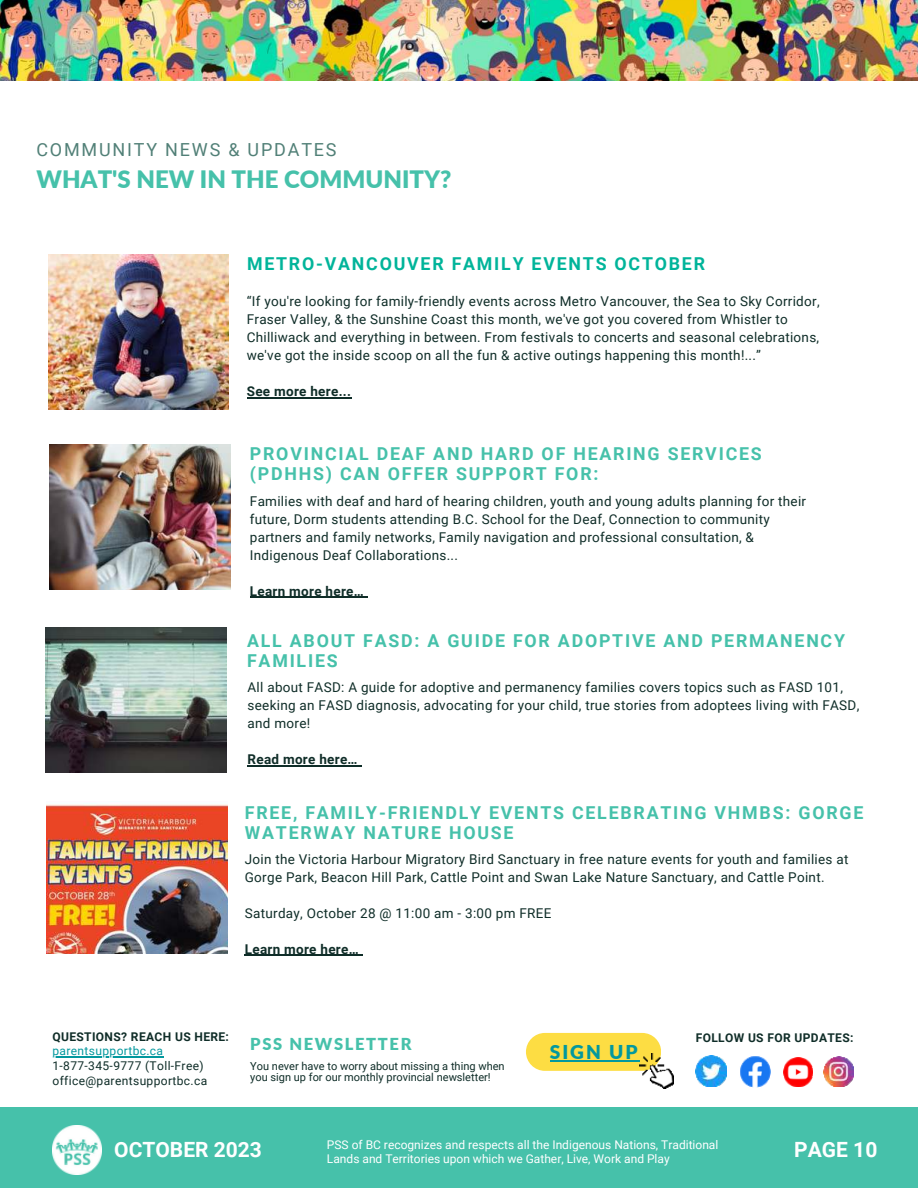
<style>
.page{position:relative;width:918px;height:1188px;background:#fff}
.page>*{position:absolute;margin:0;border:0;box-sizing:border-box;transform-origin:0 0}
.t1{font:900 24px "Lato";color:#46c1aa}
.t2{font:700 21px "Roboto";color:#fff}
.t3{font:900 19.2px "Lato";letter-spacing:.1em;color:#03989e}
.t4{font:18px "Roboto";letter-spacing:.1em;color:#518077}
.t5{font:700 17.85px/20.2px "Roboto";letter-spacing:.1em;color:#46c1aa}
.t6{font:700 17.85px "Roboto";letter-spacing:.1em;color:#00b49a}
.t7{font:900 16.5px "Lato";letter-spacing:.1em;color:#46c1aa}
.t8{font:13.5px/18px "Roboto";letter-spacing:.02em;color:#0f2d28}
.t9{font:700 13.5px "Roboto";letter-spacing:.02em;color:#0f2d28}
.t10{font:12px/14px "Roboto";color:#fff}
.t11{font:12px/15px "Roboto";letter-spacing:.03em;color:#0f2d28}
.t12{font:700 12px "Roboto";letter-spacing:.03em;color:#0f2d28}
.t13{font:12px "Roboto";letter-spacing:.03em;color:#03989e}
.t14{font:10.95px/10.9px "Roboto";color:#0f2d28}
</style>
<div class="page">
<img style="left:0;top:0;width:918px;height:80px">
<img style="left:230px;top:446px;width:1px;height:133px">
<img style="left:49px;top:255px;width:180px;height:155px">
<img style="left:45px;top:628px;width:181px;height:145px">
<img style="left:740px;top:1056px;width:31px;height:31px">
<img style="left:696px;top:1056px;width:30px;height:30px">
<img style="left:784px;top:1057px;width:29px;height:30px">
<div style="left:526px;top:1033px;width:135px;height:38px;background:#fddd43;border-radius:19px"></div>
<img style="left:639px;top:1053px;width:35px;height:35px">
<img style="left:823px;top:1056px;width:30px;height:31px">
<div style="left:0;top:1107px;width:918px;height:81px;background:#46c1aa"></div>
<img style="left:47px;top:803px;width:181px;height:150px">
<img style="left:49px;top:444px;width:181px;height:145px">
<hr style="left:52px;top:1056px;width:112px;height:1px;background:#03989e">
<hr style="left:550px;top:1060px;width:90px;height:1px;background:#03989e">
<hr style="left:248px;top:765px;width:110px;height:1px;background:#0f2d28">
<hr style="left:250px;top:597px;width:114px;height:1px;background:#0f2d28">
<hr style="left:247px;top:397px;width:104px;height:1px;background:#0f2d28">
<hr style="left:245px;top:955px;width:114px;height:1px;background:#0f2d28">
<h3 class="t4" style="left:36px;top:137px;width:302px">COMMUNITY NEWS &amp; UPDATES</h3>
<h1 class="t1" style="left:36px;top:161px;width:417px">WHAT'S NEW IN THE COMMUNITY?</h1>
<h3 class="t6" style="left:247px;top:252px;width:460px">METRO-VANCOUVER FAMILY EVENTS OCTOBER</h3>
<p class="t8" style="left:247px;top:292px;width:574px">“If you're looking for family-friendly events across Metro Vancouver, the Sea to Sky Corridor, Fraser Valley, &amp; the Sunshine Coast this month, we've got you covered from Whistler to Chilliwack and everything in between. From festivals to concerts and seasonal celebrations, we've got the inside scoop on all the fun &amp; active outings happening this month!...”</p>
<p class="t9" style="left:247px;top:382px;width:106px">See more here...</p>
<h3 class="t5" style="left:250px;top:443px;width:513px">PROVINCIAL DEAF AND HARD OF HEARING SERVICES (PDHHS) CAN OFFER SUPPORT FOR:</h3>
<p class="t8" style="left:250px;top:491px;width:558px">Families with deaf and hard of hearing children, youth and young adults planning for their future, Dorm students attending B.C. School for the Deaf, Connection to community partners and family networks, Family navigation and professional consultation, &amp; Indigenous Deaf Collaborations...</p>
<p class="t9" style="left:250px;top:581px;width:115px">Learn more here…</p>
<h3 class="t5" style="left:247px;top:630px;width:599px">ALL ABOUT FASD: A GUIDE FOR ADOPTIVE AND PERMANENCY<br>FAMILIES</h3>
<p class="t8" style="left:248px;top:678px;width:613px">All about FASD: A guide for adoptive and permanency families covers topics such as FASD 101, seeking an FASD diagnosis, advocating for your child, true stories from adoptees living with FASD, and more!</p>
<p class="t9" style="left:248px;top:750px;width:112px">Read more here…</p>
<h3 class="t5" style="left:245px;top:802px;width:620px">FREE, FAMILY-FRIENDLY EVENTS CELEBRATING VHMBS: GORGE<br>WATERWAY NATURE HOUSE</h3>
<p class="t8" style="left:245px;top:849px;width:605px">Join the Victoria Harbour Migratory Bird Sanctuary in free nature events for youth and families at<br>Gorge Park, Beacon Hill Park, Cattle Point and Swan Lake Nature Sanctuary, and Cattle Point.</p>
<p class="t8" style="left:245px;top:903px;width:308px">Saturday, October 28 @ 11:00 am - 3:00 pm FREE</p>
<p class="t9" style="left:245px;top:939px;width:115px">Learn more here…</p>
<p class="t12" style="left:52px;top:1029px;width:178px">QUESTIONS? REACH US HERE:</p>
<p class="t13" style="left:52px;top:1043px;width:112px">parentsupportbc.ca</p>
<p class="t11" style="left:52px;top:1057px;width:156px">1-877-345-9777 (Toll-Free) office@parentsupportbc.ca</p>
<p class="t7" style="left:250px;top:1031px;width:163px">PSS NEWSLETTER</p>
<p class="t14" style="left:250px;top:1060px;width:256px">You never have to worry about missing a thing when you sign up for our monthly provincial newsletter!</p>
<h3 class="t3" style="left:550px;top:1037px;width:89px">SIGN UP</h3>
<p class="t12" style="left:696px;top:1029px;width:159px">FOLLOW US FOR UPDATES:</p>
<p class="t10" style="left:331px;top:1133px;width:393px">PSS of BC recognizes and respects all the Indigenous Nations, Traditional</p>
<p class="t10" style="left:327px;top:1137px;width:393px">PSS of BC recognizes and respects all the Indigenous Nations, Traditional<br>Lands and Territories upon which we Gather, Live, Work and Play</p>
<h2 class="t2" style="left:114px;top:1134px;width:149px">OCTOBER 2023</h2>
<h2 class="t2" style="left:111px;top:1134px;width:149px">OCTOBER 2023</h2>
<p class="t10" style="left:331px;top:1147px;width:344px">Lands and Territories upon which we Gather, Live, Work and Play</p>
<h2 class="t2" style="left:794px;top:1135px;width:85px">PAGE 10</h2>
<h2 class="t2" style="left:800px;top:1135px;width:85px">PAGE 02</h2>
</div>
